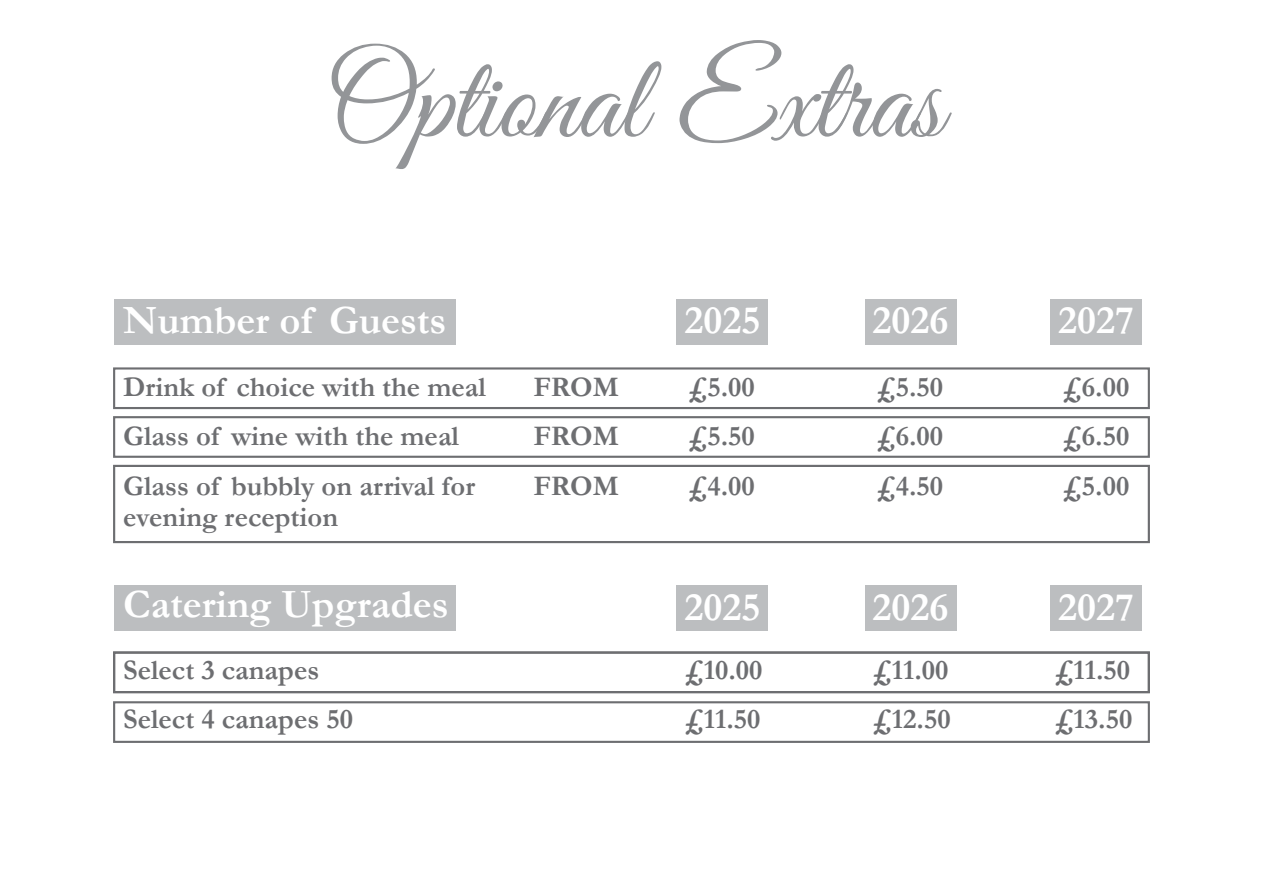
<style>
.page{position:relative;width:1263px;height:893px;background:#fff}
.page>*{position:absolute;margin:0;border:0;box-sizing:border-box;transform-origin:0 0}
.t1{font:120px "Great Vibes";color:#939598}
.t2{font:700 40.5px "Garamond";color:#fff}
.t3{font:700 28.5px/49.5px "Garamond";color:#6d6e71}
</style>
<div class="page">
<div style="left:114px;top:300px;width:341px;height:45px;background:#bcbec0"></div>
<div style="left:114px;top:586px;width:341px;height:45px;background:#bcbec0"></div>
<div style="left:677px;top:586px;width:91px;height:45px;background:#bcbec0"></div>
<div style="left:865px;top:586px;width:91px;height:45px;background:#bcbec0"></div>
<div style="left:1050px;top:586px;width:91px;height:45px;background:#bcbec0"></div>
<div style="left:677px;top:300px;width:91px;height:45px;background:#bcbec0"></div>
<div style="left:865px;top:300px;width:91px;height:45px;background:#bcbec0"></div>
<div style="left:1050px;top:300px;width:91px;height:45px;background:#bcbec0"></div>
<div style="left:113px;top:367px;width:1037px;height:42px;border:2px solid #6d6e71"></div>
<div style="left:113px;top:416px;width:1037px;height:42px;border:2px solid #6d6e71"></div>
<div style="left:113px;top:465px;width:1037px;height:78px;border:2px solid #6d6e71"></div>
<div style="left:113px;top:651px;width:1037px;height:42px;border:2px solid #6d6e71"></div>
<div style="left:113px;top:701px;width:1037px;height:42px;border:2px solid #6d6e71"></div>
<h1 class="t1" style="left:326px;top:34px;width:618px">Optional Extras</h1>
<h2 class="t2" style="left:123px;top:292px;width:325px">Number of Guests</h2>
<h2 class="t2" style="left:684px;top:292px;width:77px">2025</h2>
<h2 class="t2" style="left:873px;top:292px;width:77px">2026</h2>
<h2 class="t2" style="left:1058px;top:292px;width:77px">2027</h2>
<p class="t3" style="left:123px;top:362px;width:364px">Drink of choice with the meal<br>Glass of wine with the meal<br>Glass of bubbly on arrival for</p>
<p class="t3" style="left:123px;top:492px;width:216px">evening reception</p>
<p class="t3" style="left:533px;top:362px;width:87px;text-align:justify">FROM FROM FROM</p>
<p class="t3" style="left:688px;top:362px;width:68px;text-align:justify">£5.00 £5.50 £4.00</p>
<p class="t3" style="left:876px;top:362px;width:68px;text-align:justify">£5.50 £6.00 £4.50</p>
<p class="t3" style="left:1063px;top:362px;width:68px;text-align:justify">£6.00 £6.50 £5.00</p>
<h2 class="t2" style="left:123px;top:577px;width:327px">Catering Upgrades</h2>
<h2 class="t2" style="left:684px;top:580px;width:77px">2025</h2>
<h2 class="t2" style="left:873px;top:580px;width:77px">2026</h2>
<h2 class="t2" style="left:1058px;top:580px;width:77px">2027</h2>
<p class="t3" style="left:123px;top:645px;width:231px">Select 3 canapes<br>Select 4 canapes 50</p>
<p class="t3" style="left:684px;top:645px;width:80px">£10.00 £11.50</p>
<p class="t3" style="left:873px;top:645px;width:80px">£11.00 £12.50</p>
<p class="t3" style="left:1054px;top:645px;width:80px">£11.50 £13.50</p>
</div>
